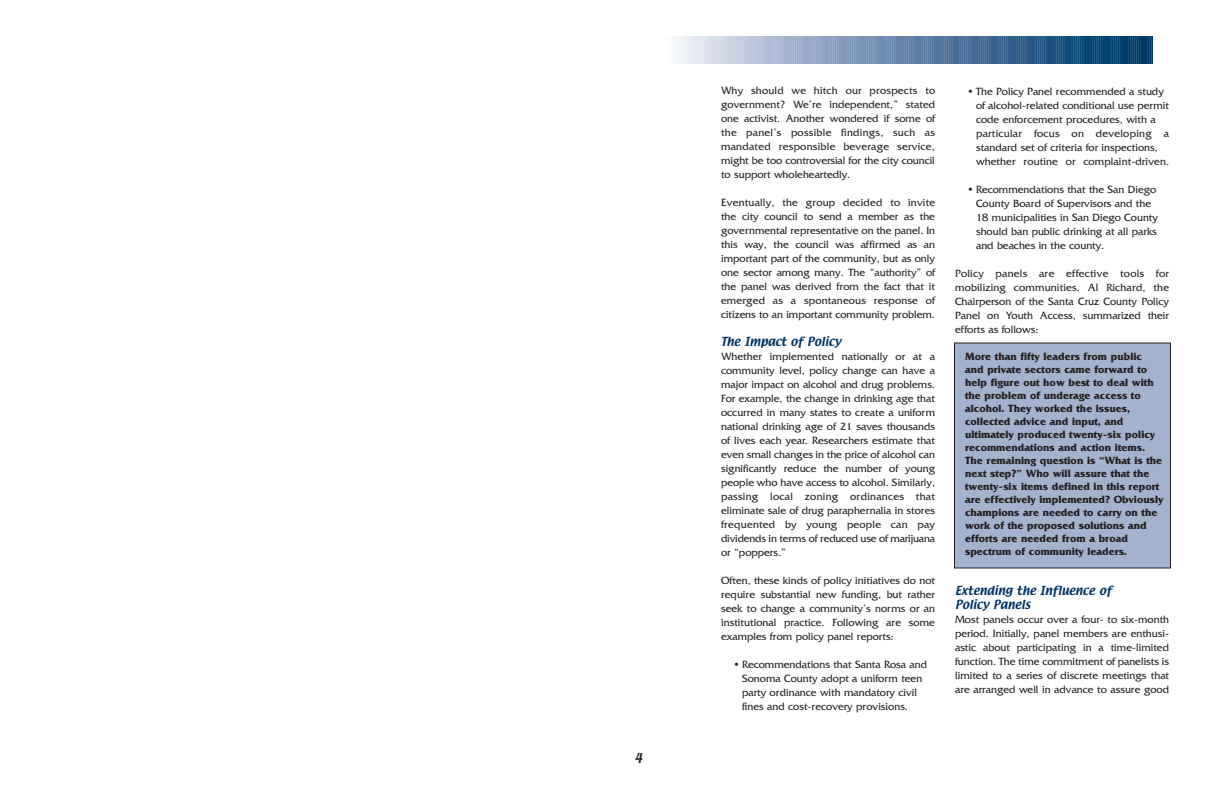
<style>
.page{position:relative;width:1224px;height:792px;background:#fff}
.page>*{position:absolute;margin:0;border:0;box-sizing:border-box;transform-origin:0 0}
.t1{font:12px "Textile";color:#231f20}
.t2{font:11px/14px "Friz Quadrata";color:#231f20;text-align:justify}
.t3{font:700 11px/13px "Friz Quadrata";color:#231f20}
.t4{font:11px/14px "Textile";color:#003667}
.s1{font-weight:700}
</style>
<div class="page">
<div style="left:954px;top:343px;width:216px;height:225px;background:#a3b3cd"></div>
<div style="left:954px;top:342px;width:217px;height:226px;border:1px solid #231f20"></div>
<svg style="left:678px;top:36px;width:475px;height:27px"></svg>
<p class="t1" style="left:635px;top:752px;width:10px">4</p>
<p class="t2" style="left:721px;top:84px;width:216px">Why should we hitch our prospects to government? We’re independent,” stated one activist. Another wondered if some of the panel’s possible findings, such as mandated responsible beverage service, might be too controversial for the city council to support wholeheartedly.</p>
<p class="t2" style="left:721px;top:196px;width:216px">Eventually, the group decided to invite the city council to send a member as the governmental representative on the panel. In this way, the council was affirmed as an important part of the community, but as only one sector among many. The “authority” of the panel was derived from the fact that it emerged as a spontaneous response of citizens to an important community problem.</p>
<p class="t4" style="left:721px;top:336px;width:121px">The Impact of Policy</p>
<p class="t2" style="left:721px;top:350px;width:216px">Whether implemented nationally or at a community level, policy change can have a major impact on alcohol and drug problems.<br>For example, the change in drinking age that occurred in many states to create a uniform national drinking age of 21 saves thousands of lives each year. Researchers estimate that even small changes in the price of alcohol can significantly reduce the number of young people who have access to alcohol. Similarly, passing local zoning ordinances that eliminate sale of drug paraphernalia in stores frequented by young people can pay dividends in terms of reduced use of marijuana or “poppers.”</p>
<p class="t2" style="left:721px;top:574px;width:216px">Often, these kinds of policy initiatives do not require substantial new funding, but rather seek to change a community’s norms or an institutional practice. Following are some examples from policy panel reports:</p>
<p class="t2" style="left:742px;top:658px;width:187px;text-align:left;text-indent:-8px"><span class="s1">•</span> Recommendations that Santa Rosa and Sonoma County adopt a uniform teen party ordinance with mandatory civil fines and cost-recovery provisions.</p>
<p class="t2" style="left:976px;top:85px;width:195px;text-align:left;text-indent:-8px"><span class="s1">•</span> The Policy Panel recommended a study of alcohol-related conditional use permit code enforcement procedures, with a particular focus on developing a standard set of criteria for inspections, whether routine or complaint-driven.</p>
<p class="t2" style="left:976px;top:183px;width:183px;text-align:left;text-indent:-8px"><span class="s1">•</span> Recommendations that the San Diego County Board of Supervisors and the 18 municipalities in San Diego County should ban public drinking at all parks and beaches in the county.</p>
<p class="t2" style="left:955px;top:267px;width:216px">Policy panels are effective tools for mobilizing communities. Al Richard, the Chairperson of the Santa Cruz County Policy Panel on Youth Access, summarized their efforts as follows:</p>
<p class="t3" style="left:965px;top:350px;width:200px">More than fifty leaders from public and private sectors came forward to help figure out how best to deal with the problem of underage access to alcohol. They worked the issues, collected advice and input, and ultimately produced twenty-six policy recommendations and action items.<br>The remaining question is “What is the next step?” Who will assure that the twenty-six items defined in this report are effectively implemented? Obviously champions are needed to carry on the work of the proposed solutions and efforts are needed from a broad spectrum of community leaders.</p>
<p class="t4" style="left:955px;top:585px;width:158px">Extending the Influence of<br>Policy Panels</p>
<p class="t2" style="left:955px;top:613px;width:216px">Most panels occur over a four- to six-month period. Initially, panel members are enthusi&shy;astic about participating in a time-limited function. The time commitment of panelists is limited to a series of discrete meetings that are arranged well in advance to assure good</p>
</div>
